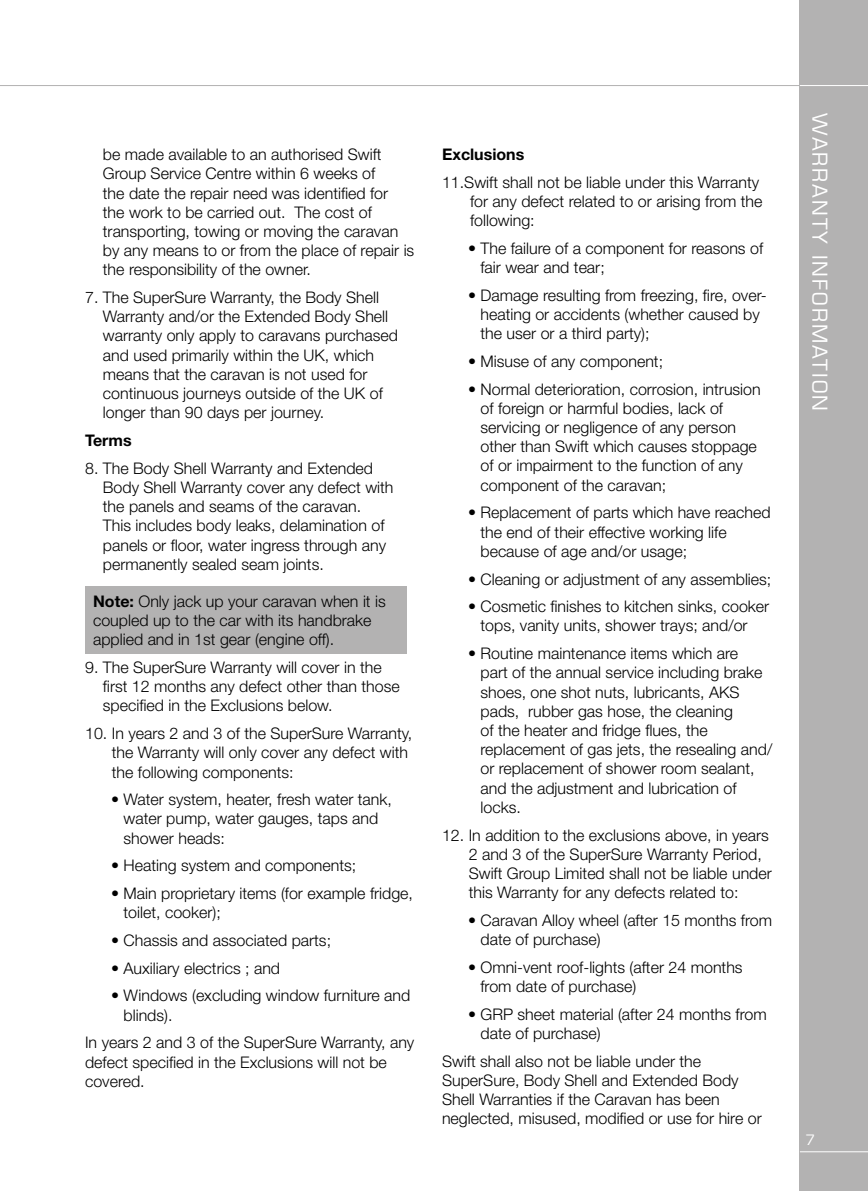
<style>
.page{position:relative;width:868px;height:1191px;background:#fff}
.page>*{position:absolute;margin:0;border:0;box-sizing:border-box;transform-origin:0 0}
.t1{font:20px "Eurostile";letter-spacing:.1em;color:#fff}
.t2{font:300 16px/19.2px "Helvetica Neue";color:#000}
.t3{font:700 16px "Helvetica Neue";color:#000}
.t4{font:14px "Eurostile";color:#fff}
.s1{font-weight:700}
</style>
<div class="page">
<hr style="left:0;top:85px;width:867px;height:1px;background:#b3b2b2">
<div style="left:799px;top:0;width:68px;height:1191px;background:#b3b2b2"></div>
<hr style="left:799px;top:1151px;width:68px;height:1px;background:#fff">
<hr style="left:799px;top:85px;width:68px;height:1px;background:#fff">
<div style="left:85px;top:586px;width:321px;height:67px;background:#b3b2b2"></div>
<p class="t2" style="left:103px;top:144px;width:313px">be made available to an authorised Swift Group Service Centre within 6 weeks of<br>the date the repair need was identified for<br>the work to be carried out. The cost of transporting, towing or moving the caravan by any means to or from the place of repair is the responsibility of the owner.</p>
<p class="t2" style="left:103px;top:287px;width:296px;text-indent:-18px">7. The SuperSure Warranty, the Body Shell Warranty and/or the Extended Body Shell warranty only apply to caravans purchased and used primarily within the UK, which means that the caravan is not used for continuous journeys outside of the UK of longer than 90 days per journey.</p>
<p class="t3" style="left:85px;top:430px;width:48px">Terms</p>
<p class="t2" style="left:103px;top:458px;width:292px;text-indent:-18px">8. The Body Shell Warranty and Extended Body Shell Warranty cover any defect with the panels and seams of the caravan.<br>This includes body leaks, delamination of panels or floor, water ingress through any permanently sealed seam joints.</p>
<p class="t2" style="left:93px;top:591px;width:294px"><span class="s1">Note:</span> Only jack up your caravan when it is coupled up to the car with its handbrake applied and in 1st gear (engine off).</p>
<p class="t2" style="left:103px;top:657px;width:298px;text-indent:-18px">9. The SuperSure Warranty will cover in the first 12 months any defect other than those specified in the Exclusions below.</p>
<p class="t2" style="left:112px;top:723px;width:302px;text-indent:-27px">10. In years 2 and 3 of the SuperSure Warranty, the Warranty will only cover any defect with the following components:</p>
<p class="t2" style="left:123px;top:789px;width:270px;text-indent:-12px">• Water system, heater, fresh water tank, water pump, water gauges, taps and shower heads:</p>
<p class="t2" style="left:111px;top:855px;width:247px">• Heating system and components;</p>
<p class="t2" style="left:123px;top:883px;width:291px;text-indent:-12px">• Main proprietary items (for example fridge, toilet, cooker);</p>
<p class="t2" style="left:111px;top:930px;width:221px">• Chassis and associated parts;</p>
<p class="t2" style="left:111px;top:958px;width:170px">• Auxiliary electrics ; and</p>
<p class="t2" style="left:123px;top:985px;width:288px;text-indent:-12px">• Windows (excluding window furniture and blinds).</p>
<p class="t2" style="left:85px;top:1032px;width:331px">In years 2 and 3 of the SuperSure Warranty, any defect specified in the Exclusions will not be covered.</p>
<p class="t3" style="left:442px;top:144px;width:84px">Exclusions</p>
<p class="t2" style="left:470px;top:172px;width:294px;text-indent:-28px">11.Swift shall not be liable under this Warranty for any defect related to or arising from the following:</p>
<p class="t2" style="left:480px;top:238px;width:284px;text-indent:-12px">• The failure of a component for reasons of fair wear and tear;</p>
<p class="t2" style="left:480px;top:285px;width:288px;text-indent:-12px">• Damage resulting from freezing, fire, over&shy;heating or accidents (whether caused by the user or a third party);</p>
<p class="t2" style="left:468px;top:351px;width:196px">• Misuse of any component;</p>
<p class="t2" style="left:480px;top:379px;width:282px;text-indent:-12px">• Normal deterioration, corrosion, intrusion of foreign or harmful bodies, lack of servicing or negligence of any person other than Swift which causes stoppage of or impairment to the function of any component of the caravan;</p>
<p class="t2" style="left:480px;top:503px;width:291px;text-indent:-12px">• Replacement of parts which have reached the end of their effective working life because of age and/or usage;</p>
<p class="t2" style="left:468px;top:569px;width:305px">• Cleaning or adjustment of any assemblies;</p>
<p class="t2" style="left:468px;top:596px;width:303px;text-align:center">• Cosmetic finishes to kitchen sinks, cooker tops, vanity units, shower trays; and/or</p>
<p class="t2" style="left:480px;top:643px;width:293px;text-indent:-12px">• Routine maintenance items which are<br>part of the annual service including brake shoes, one shot nuts, lubricants, AKS pads, rubber gas hose, the cleaning<br>of the heater and fridge flues, the replacement of gas jets, the resealing and/ or replacement of shower room sealant, and the adjustment and lubrication of locks.</p>
<p class="t2" style="left:468px;top:825px;width:304px;text-indent:-27px">12. In addition to the exclusions above, in years 2 and 3 of the SuperSure Warranty Period, Swift Group Limited shall not be liable under this Warranty for any defects related to:</p>
<p class="t2" style="left:480px;top:910px;width:293px;text-indent:-12px">• Caravan Alloy wheel (after 15 months from date of purchase)</p>
<p class="t2" style="left:480px;top:957px;width:263px;text-indent:-12px">• Omni-vent roof-lights (after 24 months from date of purchase)</p>
<p class="t2" style="left:480px;top:1004px;width:288px;text-indent:-12px">• GRP sheet material (after 24 months from date of purchase)</p>
<p class="t2" style="left:442px;top:1051px;width:321px">Swift shall also not be liable under the SuperSure, Body Shell and Extended Body Shell Warranties if the Caravan has been neglected, misused, modified or use for hire or</p>
<p class="t1" style="left:831px;top:113px;width:299px;rotate:90deg">WARRANTY INFORMATION</p>
<p class="t4" style="left:805px;top:1131px;width:11px">7</p>
</div>
